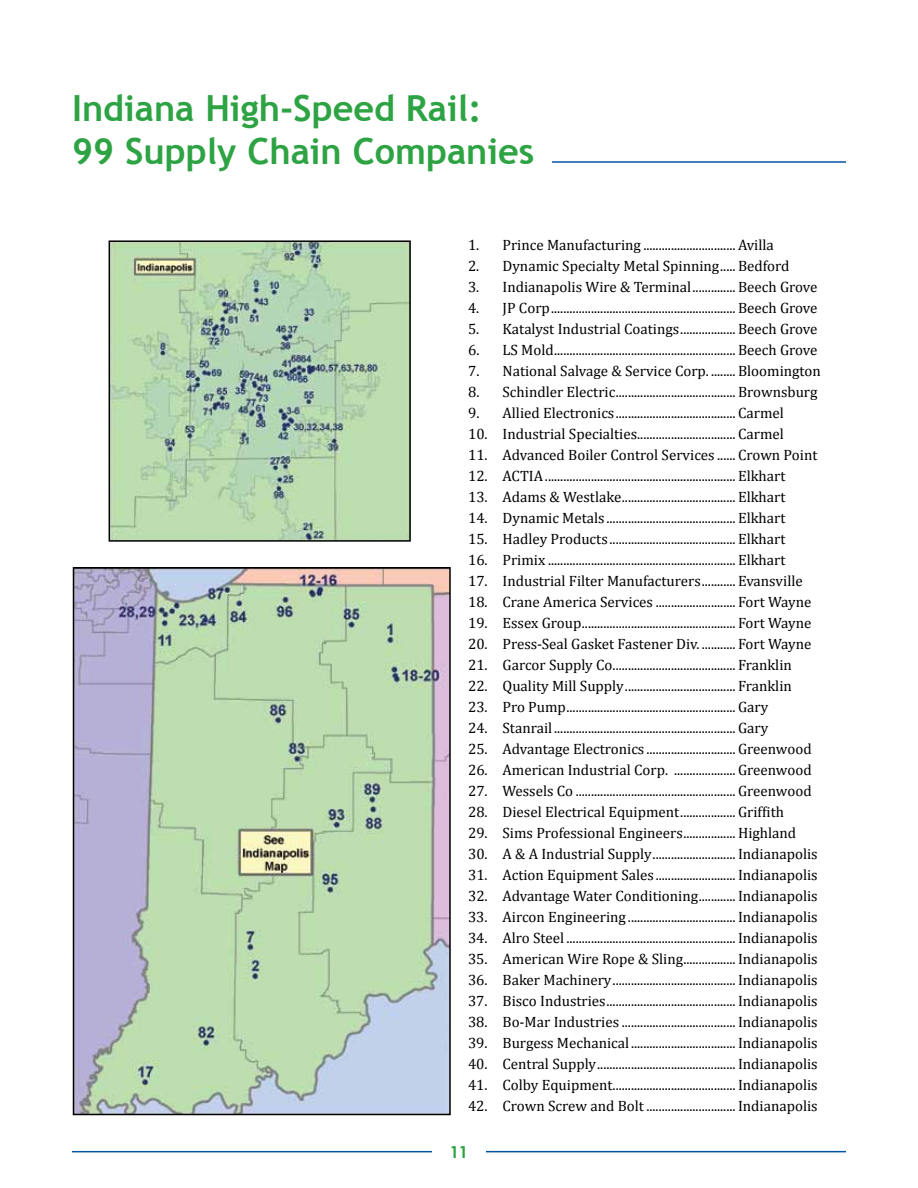
<style>
.page{position:relative;width:918px;height:1188px;background:#fff}
.page>*{position:absolute;margin:0;border:0;box-sizing:border-box;transform-origin:0 0}
.t1{font:700 36px/43.2px "Trebuchet MS";color:#2da343}
.t2{font:700 16.5px "Century Gothic";color:#2da343}
.t3{font:15px "Cambria";color:#000}
</style>
<div class="page">
<hr style="left:72px;top:1151px;width:360px;height:1px;background:#0054a4">
<hr style="left:486px;top:1151px;width:360px;height:1px;background:#0054a4">
<hr style="left:72px;top:161px;width:774px;height:2px;background:#0054a4">
<div style="left:72px;top:74px;width:479px;height:90px;background:#fff"></div>
<img style="left:76px;top:570px;width:372px;height:542px">
<div style="left:73px;top:567px;width:378px;height:548px;border:2px solid #000"></div>
<img style="left:112px;top:243px;width:296px;height:296px">
<div style="left:109px;top:240px;width:302px;height:302px;border:2px solid #000"></div>
<h1 class="t1" style="left:72px;top:87px;width:464px">Indiana High-Speed Rail:<br>99 Supply Chain Companies</h1>
<p class="t3" style="left:468px;top:236px;width:307px">1. Prince Manufacturing .............................. Avilla</p>
<p class="t3" style="left:468px;top:257px;width:323px">2. Dynamic Specialty Metal Spinning..... Bedford</p>
<p class="t3" style="left:468px;top:278px;width:351px">3. Indianapolis Wire &amp; Terminal.............. Beech Grove</p>
<p class="t3" style="left:468px;top:299px;width:351px">4. JP Corp............................................................ Beech Grove</p>
<p class="t3" style="left:468px;top:320px;width:351px">5. Katalyst Industrial Coatings.................. Beech Grove</p>
<p class="t3" style="left:468px;top:341px;width:351px">6. LS Mold........................................................... Beech Grove</p>
<p class="t3" style="left:468px;top:362px;width:354px">7. National Salvage &amp; Service Corp. ........ Bloomington</p>
<p class="t3" style="left:468px;top:383px;width:351px">8. Schindler Electric....................................... Brownsburg</p>
<p class="t3" style="left:468px;top:404px;width:317px">9. Allied Electronics....................................... Carmel</p>
<p class="t3" style="left:468px;top:425px;width:317px">10. Industrial Specialties................................ Carmel</p>
<p class="t3" style="left:468px;top:446px;width:351px">11. Advanced Boiler Control Services ...... Crown Point</p>
<p class="t3" style="left:468px;top:467px;width:319px">12. ACTIA.............................................................. Elkhart</p>
<p class="t3" style="left:468px;top:488px;width:319px">13. Adams &amp; Westlake..................................... Elkhart</p>
<p class="t3" style="left:468px;top:509px;width:319px">14. Dynamic Metals .......................................... Elkhart</p>
<p class="t3" style="left:468px;top:530px;width:319px">15. Hadley Products ......................................... Elkhart</p>
<p class="t3" style="left:468px;top:551px;width:319px">16. Primix ............................................................. Elkhart</p>
<p class="t3" style="left:468px;top:572px;width:336px">17. Industrial Filter Manufacturers........... Evansville</p>
<p class="t3" style="left:468px;top:593px;width:345px">18. Crane America Services .......................... Fort Wayne</p>
<p class="t3" style="left:468px;top:614px;width:345px">19. Essex Group.................................................. Fort Wayne</p>
<p class="t3" style="left:468px;top:635px;width:345px">20. Press-Seal Gasket Fastener Div. ........... Fort Wayne</p>
<p class="t3" style="left:468px;top:656px;width:325px">21. Garcor Supply Co........................................ Franklin</p>
<p class="t3" style="left:468px;top:677px;width:325px">22. Quality Mill Supply.................................... Franklin</p>
<p class="t3" style="left:468px;top:698px;width:302px">23. Pro Pump....................................................... Gary</p>
<p class="t3" style="left:468px;top:719px;width:302px">24. Stanrail........................................................... Gary</p>
<p class="t3" style="left:468px;top:740px;width:345px">25. Advantage Electronics ............................. Greenwood</p>
<p class="t3" style="left:468px;top:761px;width:345px">26. American Industrial Corp. .................... Greenwood</p>
<p class="t3" style="left:468px;top:782px;width:345px">27. Wessels Co .................................................... Greenwood</p>
<p class="t3" style="left:468px;top:803px;width:318px">28. Diesel Electrical Equipment.................. Griffith</p>
<p class="t3" style="left:468px;top:824px;width:330px">29. Sims Professional Engineers................. Highland</p>
<p class="t3" style="left:468px;top:845px;width:351px">30. A &amp; A Industrial Supply........................... Indianapolis</p>
<p class="t3" style="left:468px;top:866px;width:351px">31. Action Equipment Sales .......................... Indianapolis</p>
<p class="t3" style="left:468px;top:887px;width:351px">32. Advantage Water Conditioning............ Indianapolis</p>
<p class="t3" style="left:468px;top:908px;width:351px">33. Aircon Engineering ................................... Indianapolis</p>
<p class="t3" style="left:468px;top:929px;width:351px">34. Alro Steel ....................................................... Indianapolis</p>
<p class="t3" style="left:468px;top:950px;width:351px">35. American Wire Rope &amp; Sling................. Indianapolis</p>
<p class="t3" style="left:468px;top:971px;width:351px">36. Baker Machinery........................................ Indianapolis</p>
<p class="t3" style="left:468px;top:992px;width:351px">37. Bisco Industries.......................................... Indianapolis</p>
<p class="t3" style="left:468px;top:1013px;width:351px">38. Bo-Mar Industries ..................................... Indianapolis</p>
<p class="t3" style="left:468px;top:1034px;width:351px">39. Burgess Mechanical.................................. Indianapolis</p>
<p class="t3" style="left:468px;top:1055px;width:351px">40. Central Supply............................................. Indianapolis</p>
<p class="t3" style="left:468px;top:1076px;width:351px">41. Colby Equipment........................................ Indianapolis</p>
<p class="t3" style="left:468px;top:1097px;width:351px">42. Crown Screw and Bolt ............................. Indianapolis</p>
<p class="t2" style="left:450px;top:1139px;width:20px">11</p>
</div>
